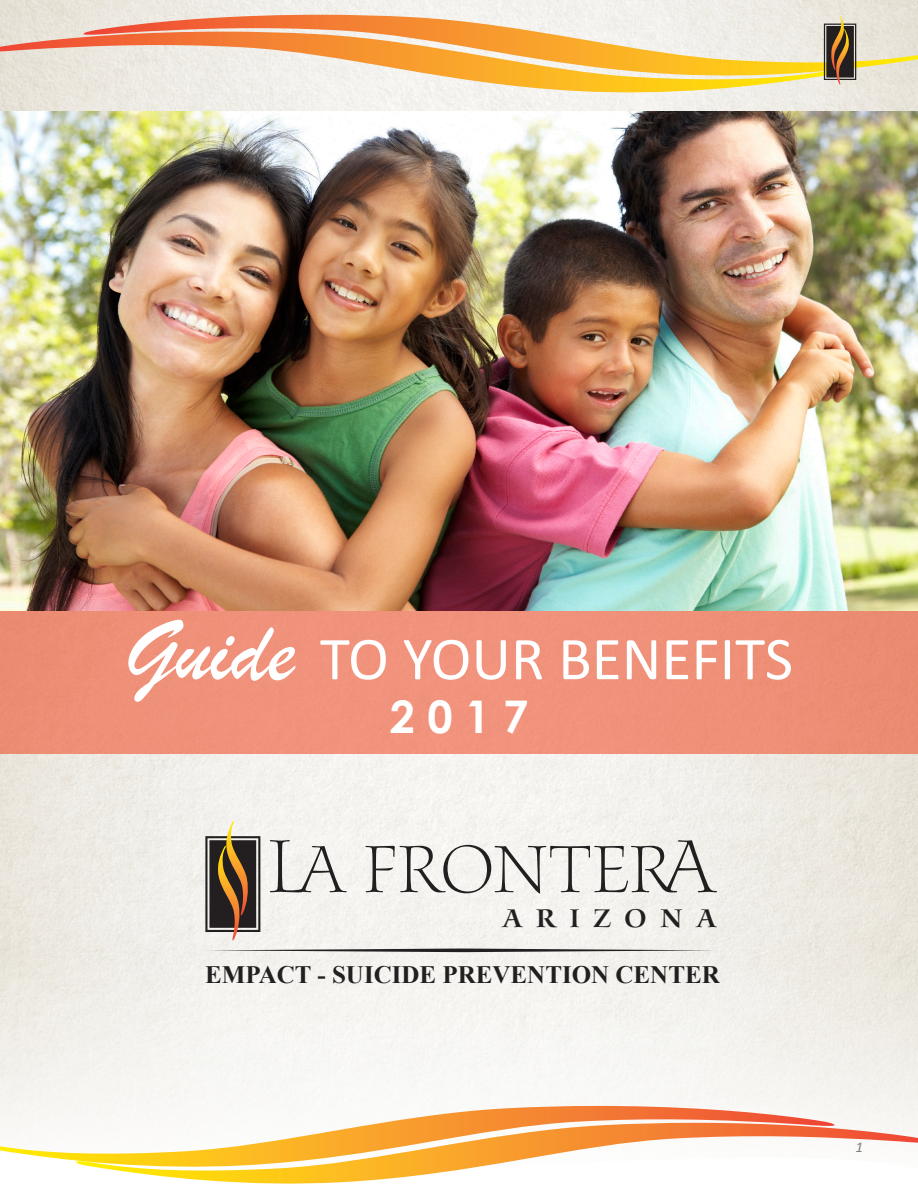
<style>
.page{position:relative;width:918px;height:1188px;background:#fff}
.page>*{position:absolute;margin:0;border:0;box-sizing:border-box;transform-origin:0 0}
.t1{font:61.5px "Calibri";color:#fff}
.t2{font:700 45px "Century Gothic";color:#fff}
.t3{font:600 29.25px "Waters Titling Pro";color:#231f20}
.t4{font:700 25.05px "Times New Roman";color:#231f20}
.t5{font:italic 300 24.3px "Apple Garamond";color:#231f20}
.page{font:italic 15px "Calibri";color:#6c6d70}
.s1{font-family:"Brush Script";font-size:90px}
</style>
<div class="page">
<img style="left:0;top:0;width:918px;height:1123px">
<svg style="left:206px;top:949px;width:511px;height:3px"></svg>
<svg style="left:270px;top:840px;width:77px;height:52px"></svg>
<svg style="left:366px;top:840px;width:351px;height:54px"></svg>
<svg style="left:205px;top:821px;width:55px;height:119px"></svg>
<svg style="left:83px;top:15px;width:835px;height:64px"></svg>
<svg style="left:0;top:32px;width:824px;height:64px"></svg>
<svg style="left:824px;top:16px;width:40px;height:86px"></svg>
<svg style="left:0;top:1106px;width:835px;height:55px"></svg>
<svg style="left:75px;top:1123px;width:843px;height:61px"></svg>
<div style="left:0;top:612px;width:918px;height:142px;background:#f0917a"></div>
<p class="t1" style="left:125px;top:620px;width:670px"><span class="s1">Guide</span> TO YOUR BENEFITS</p>
<p class="t2" style="left:390px;top:683px;width:140px">2017</p>
<p class="t3" style="left:502px;top:902px;width:216px">A R I Z O N A</p>
<p class="t5" style="left:228px;top:960px;width:469px">Your partner for a safe, strong, and healthy community.</p>
<p class="t4" style="left:205px;top:958px;width:516px">EMPACT - SUICIDE PREVENTION CENTER</p>
<p class="page" style="left:855px;top:1137px;width:9px">1</p>
</div>
